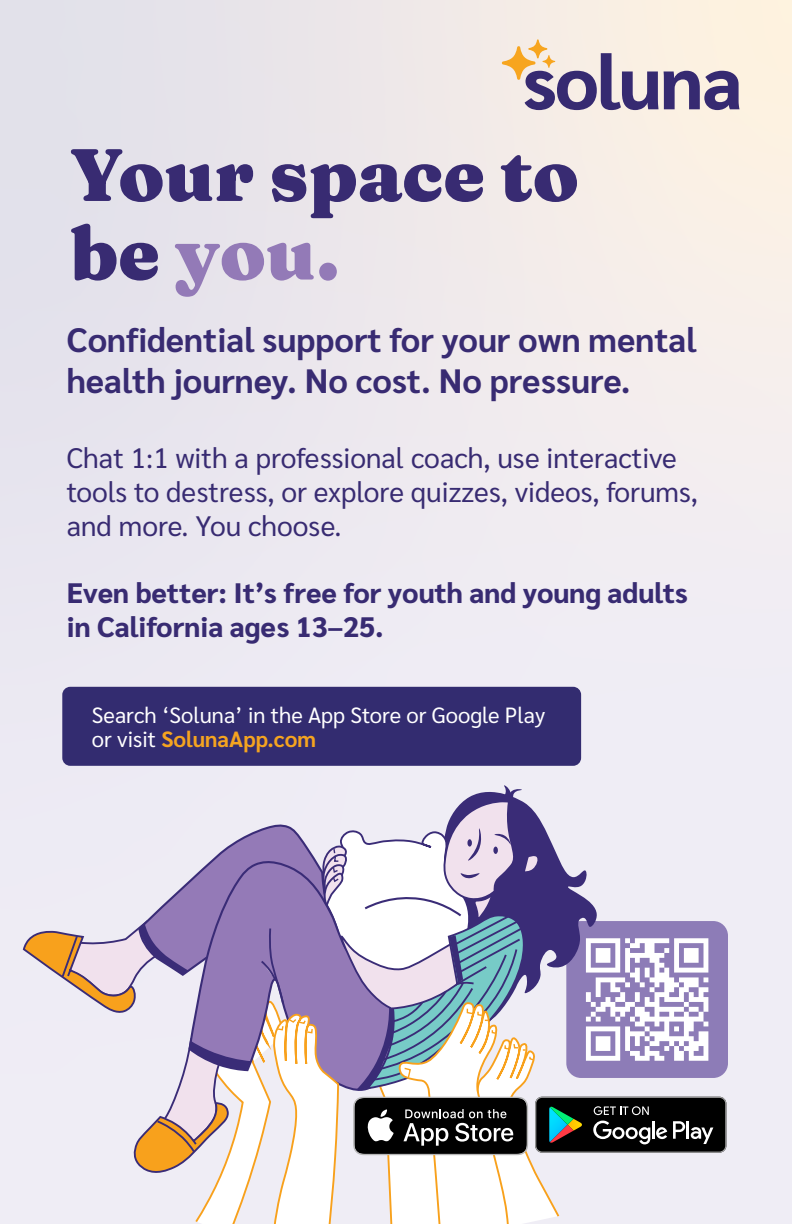
<style>
.page{position:relative;width:792px;height:1224px;background:#eeeaed}
.page>*{position:absolute;margin:0;border:0;box-sizing:border-box;transform-origin:0 0}
.t1{font:900 74px/78.6px "Fraunces 9 pt";color:#382b72}
.t2{font:700 33.8px/41.2px "Sarabun";color:#382b72}
.t3{font:28.2px/33.8px "Sarabun";color:#382b72}
.t4{font:800 28.2px/33.8px "Sarabun";color:#382b72}
.t5{font:22px/24px "Sarabun";color:#fff}
.s1{color:#937ab7}
.s2{font-weight:700;color:#f5a420}
</style>
<div class="page">
<div style="left:62px;top:687px;width:519px;height:79px;background:#332c70;border-radius:8px"></div>
<svg style="left:23px;top:785px;width:703px;height:439px"></svg>
<svg style="left:502px;top:39px;width:238px;height:71px"></svg>
<h1 class="t1" style="left:70px;top:131px;width:510px">Your space to be <span class="s1">you.</span></h1>
<p class="t2" style="left:67px;top:320px;width:631px">Confidential support for your own mental health journey. No cost. No pressure.</p>
<p class="t3" style="left:67px;top:442px;width:633px">Chat 1:1 with a professional coach, use interactive tools to destress, or explore quizzes, videos, forums, and more. You choose.</p>
<p class="t4" style="left:67px;top:577px;width:623px">Even better: It’s free for youth and young adults in California ages 13–25.</p>
<p class="t5" style="left:92px;top:703px;width:455px">Search ‘Soluna’ in the App Store or Google Play or visit <span class="s2">SolunaApp.com</span></p>
</div>
